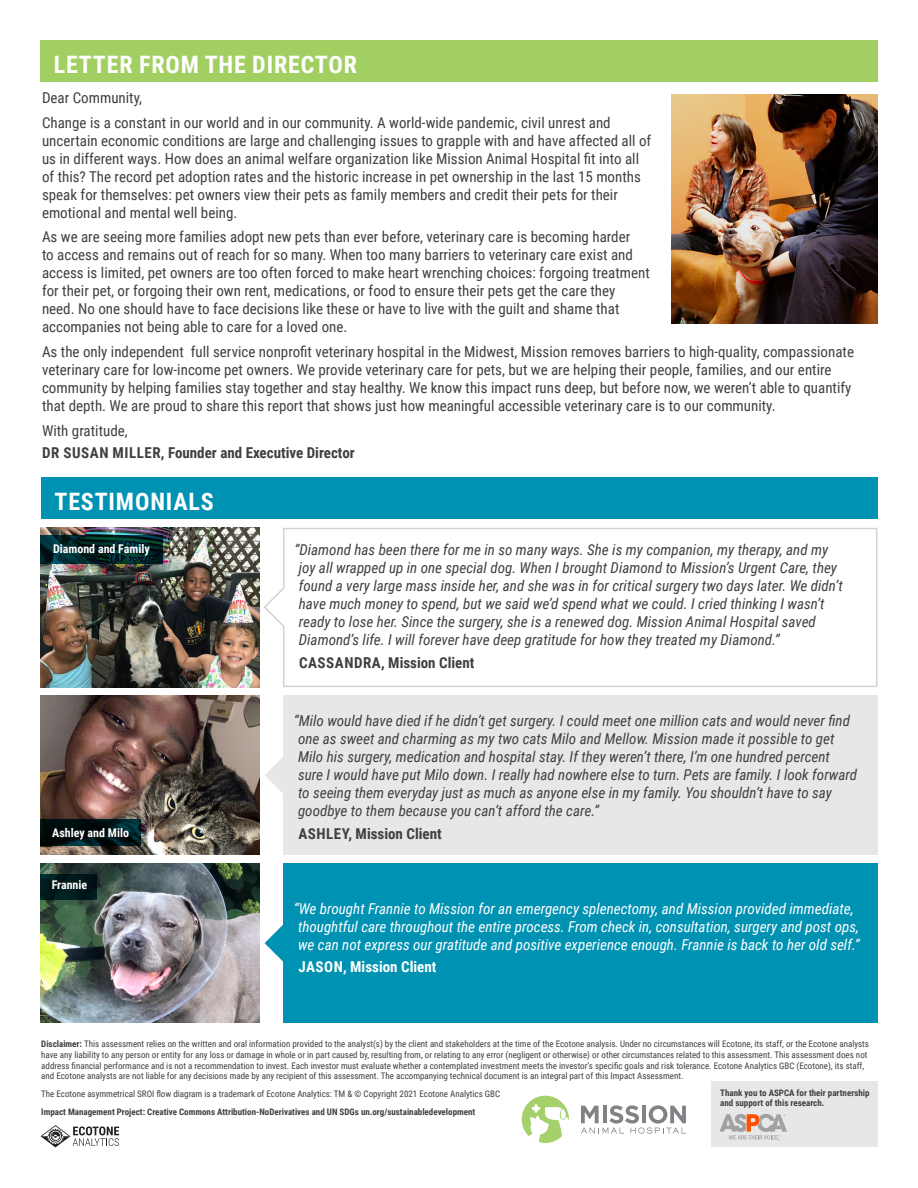
<style>
.page{position:relative;width:918px;height:1188px;background:#fff}
.page>*{position:absolute;margin:0;border:0;box-sizing:border-box;transform-origin:0 0}
.t1{font:700 24px "Roboto Condensed";letter-spacing:.035em;color:#fff}
.t2{font:15px/18px "Roboto Condensed";color:#413f41}
.t3{font:italic 15px/18px "Roboto Condensed";color:#413f41}
.t4{font:italic 15px/18px "Roboto Condensed";color:#fff}
.t5{font:700 15px/22.5px "Roboto Condensed";color:#413f41}
.t6{font:700 15px "Roboto Condensed";color:#fff}
.t7{font:700 12px "Roboto Condensed";color:#fff}
.t8{font:9px/10.8px "Roboto Condensed";color:#413f41}
.t9{font:700 9px/10.8px "Roboto Condensed";color:#413f41}
.s1{font-weight:400}
.s2{font-weight:700}
</style>
<div class="page">
<div style="left:711px;top:1081px;width:167px;height:66px;background:#e6e7e9"></div>
<div style="left:41px;top:478px;width:837px;height:41px;background:#0092b3"></div>
<div style="left:283px;top:695px;width:594px;height:159px;background:#e6e7e9"></div>
<svg style="left:581px;top:1105px;width:105px;height:29px"></svg>
<svg style="left:522px;top:1096px;width:47px;height:47px"></svg>
<div style="left:40px;top:41px;width:837px;height:41px;background:#a2cf62"></div>
<img style="left:672px;top:95px;width:205px;height:228px">
<img style="left:40px;top:864px;width:219px;height:159px">
<div style="left:40px;top:874px;width:57px;height:26px;background:linear-gradient(to right,#001f20,#001417)"></div>
<img style="left:40px;top:695px;width:219px;height:159px">
<svg style="left:40px;top:819px;width:101px;height:26px;background:#001316"></svg>
<svg style="left:719px;top:1114px;width:68px;height:26px"></svg>
<img style="left:41px;top:528px;width:218px;height:159px">
<svg style="left:41px;top:536px;width:122px;height:28px;background:#00272a"></svg>
<svg style="left:41px;top:1125px;width:78px;height:22px"></svg>
<div style="left:283px;top:864px;width:594px;height:159px;background:#0092b3"></div>
<svg style="left:264px;top:528px;width:614px;height:159px"></svg>
<svg style="left:265px;top:757px;width:18px;height:36px"></svg>
<svg style="left:265px;top:925px;width:18px;height:37px"></svg>
<p class="t1" style="left:54px;top:47px;width:305px">LETTER FROM THE DIRECTOR</p>
<p class="t2" style="left:42px;top:88px;width:102px">Dear Community,</p>
<p class="t2" style="left:42px;top:113px;width:611px">Change is a constant in our world and in our community. A world-wide pandemic, civil unrest and uncertain economic conditions are large and challenging issues to grapple with and have affected all of us in different ways. How does an animal welfare organization like Mission Animal Hospital fit into all of this? The record pet adoption rates and the historic increase in pet ownership in the last 15 months speak for themselves: pet owners view their pets as family members and credit their pets for their emotional and mental well being.</p>
<p class="t2" style="left:42px;top:228px;width:609px">As we are seeing more families adopt new pets than ever before, veterinary care is becoming harder<br>to access and remains out of reach for so many. When too many barriers to veterinary care exist and access is limited, pet owners are too often forced to make heart wrenching choices: forgoing treatment for their pet, or forgoing their own rent, medications, or food to ensure their pets get the care they need. No one should have to face decisions like these or have to live with the guilt and shame that accompanies not being able to care for a loved one.</p>
<p class="t2" style="left:42px;top:342px;width:814px">As the only independent full service nonprofit veterinary hospital in the Midwest, Mission removes barriers to high-quality, compassionate veterinary care for low-income pet owners. We provide veterinary care for pets, but we are helping their people, families, and our entire community by helping families stay together and stay healthy. We know this impact runs deep, but before now, we weren’t able to quantify that depth. We are proud to share this report that shows just how meaningful accessible veterinary care is to our community.</p>
<p class="t5" style="left:42px;top:419px;width:314px"><span class="s1">With gratitude,<br></span>DR SUSAN MILLER, Founder and Executive Director</p>
<p class="t1" style="left:54px;top:484px;width:161px">TESTIMONIALS</p>
<p class="t7" style="left:53px;top:541px;width:98px">Diamond and Family</p>
<p class="t7" style="left:52px;top:824px;width:78px">Ashley and Milo</p>
<p class="t7" style="left:52px;top:876px;width:37px">Frannie</p>
<p class="t3" style="left:295px;top:540px;width:550px">“Diamond has been there for me in so many ways. She is my companion, my therapy, and my joy all wrapped up in one special dog. When I brought Diamond to Mission’s Urgent Care, they found a very large mass inside her, and she was in for critical surgery two days later. We didn’t have much money to spend, but we said we’d spend what we could. I cried thinking I wasn’t ready to lose her. Since the surgery, she is a renewed dog. Mission Animal Hospital saved Diamond’s life. I will forever have deep gratitude for how they treated my Diamond.”</p>
<p class="t5" style="left:299px;top:650px;width:177px">CASSANDRA, Mission Client</p>
<p class="t3" style="left:294px;top:712px;width:565px">“Milo would have died if he didn’t get surgery. I could meet one million cats and would never find one as sweet and charming as my two cats Milo and Mellow. Mission made it possible to get Milo his surgery, medication and hospital stay. If they weren’t there, I’m one hundred percent<br>sure I would have put Milo down. I really had nowhere else to turn. Pets are family. I look forward to seeing them everyday just as much as anyone else in my family. You shouldn’t have to say goodbye to them because you can’t afford the care.”</p>
<p class="t5" style="left:298px;top:822px;width:145px">ASHLEY, Mission Client</p>
<p class="t4" style="left:294px;top:899px;width:567px">“We brought Frannie to Mission for an emergency splenectomy, and Mission provided immediate, thoughtful care throughout the entire process. From check in, consultation, surgery and post ops, we can not express our gratitude and positive experience enough. Frannie is back to her old self.”</p>
<p class="t6" style="left:298px;top:956px;width:140px">JASON, Mission Client</p>
<p class="t8" style="left:41px;top:1038px;width:829px"><span class="s2">Disclaimer:</span> This assessment relies on the written and oral information provided to the analyst(s) by the client and stakeholders at the time of the Ecotone analysis. Under no circumstances will Ecotone, its staff, or the Ecotone analysts have any liability to any person or entity for any loss or damage in whole or in part caused by, resulting from, or relating to any error (negligent or otherwise) or other circumstances related to this assessment. This assessment does not address financial performance and is not a recommendation to invest. Each investor must evaluate whether a contemplated investment meets the investor’s specific goals and risk tolerance. Ecotone Analytics GBC (Ecotone), its staff, and Ecotone analysts are not liable for any decisions made by any recipient of this assessment. The accompanying technical document is an integral part of this Impact Assessment.</p>
<p class="t8" style="left:41px;top:1088px;width:461px">The Ecotone asymmetrical SROI flow diagram is a trademark of Ecotone Analytics: TM &amp; © Copyright 2021 Ecotone Analytics GBC</p>
<p class="t9" style="left:41px;top:1106px;width:436px">Impact Management Project: Creative Commons Attribution-NoDerivatives and UN SDGs un.org/sustainabledevelopment</p>
<p class="t9" style="left:720px;top:1087px;width:151px">Thank you to ASPCA for their partnership and support of this research.</p>
</div>
